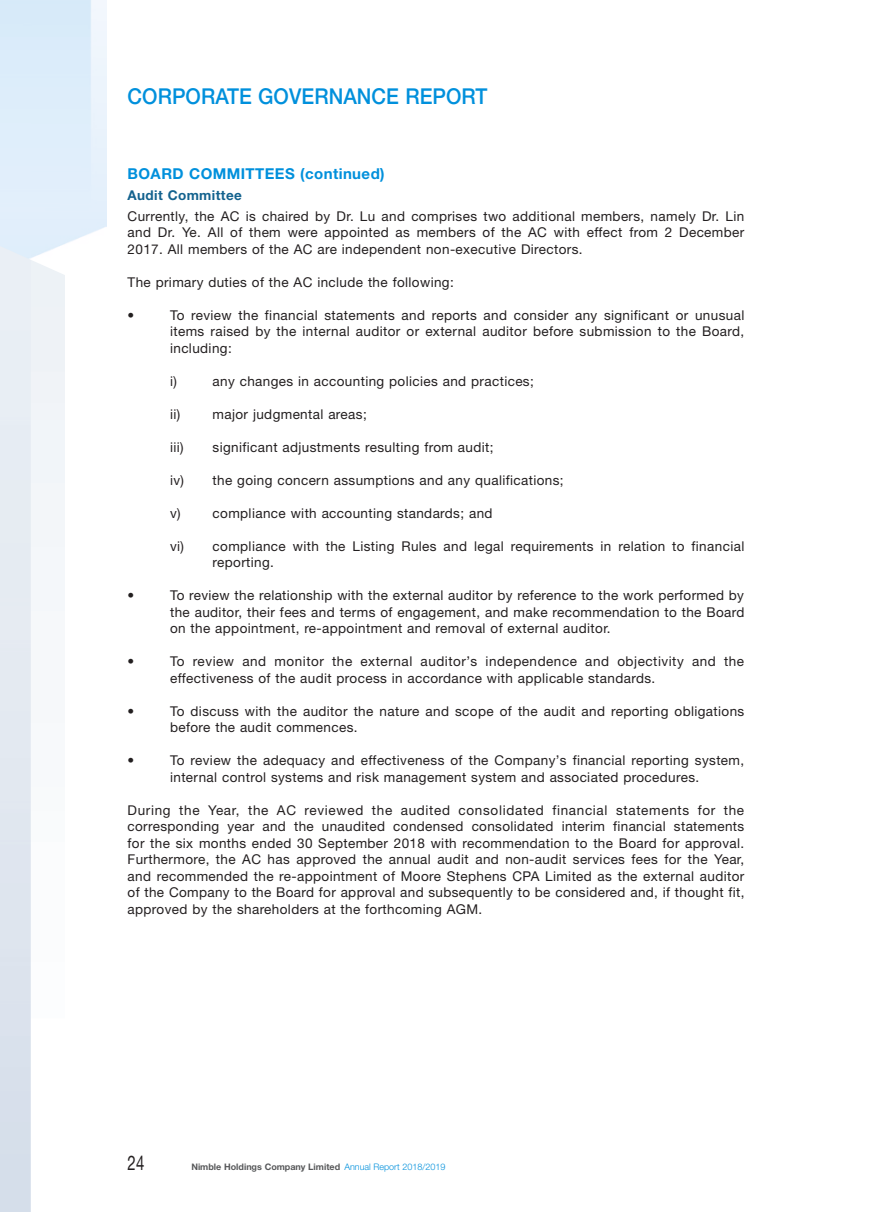
<style>
.page{position:relative;width:893px;height:1212px;background:#fff}
.page>*{position:absolute;margin:0;border:0;box-sizing:border-box;transform-origin:0 0}
.t1{font:500 21.9px "Helvetica Neue LT Std";letter-spacing:.005em;color:#0090dc;scale:.93 1}
.t2{font:20.25px "Helvetica Neue LT Std";color:#231f20;scale:.74 1}
.Heading_1{font:700 15px "Helvetica Neue LT Std";letter-spacing:.03em;color:#0090dc}
.Body_Text{font:13.5px/16.5px "Helvetica Neue LT Std";letter-spacing:.03em;color:#231f20;text-align:justify}
.Heading_2{font:700 13.5px "Helvetica Neue LT Std";letter-spacing:.03em;color:#13628e}
.t3{font:700 9px "Helvetica Neue LT Std";color:#57585a}
.s1{font-weight:300;color:#0090dc}
</style>
<div class="page">
<h1 class="t1" style="left:128px;top:83px;width:388px">CORPORATE GOVERNANCE REPORT</h1>
<p class="Heading_1" style="left:128px;top:165px;width:259px">BOARD COMMITTEES (continued)</p>
<p class="Heading_2" style="left:128px;top:187px;width:116px">Audit Committee</p>
<p class="Body_Text" style="left:128px;top:207px;width:618px">Currently, the AC is chaired by Dr. Lu and comprises two additional members, namely Dr. Lin and Dr. Ye. All of them were appointed as members of the AC with effect from 2 December 2017. All members of the AC are independent non-executive Directors.</p>
<p class="Body_Text" style="left:128px;top:273px;width:328px">The primary duties of the AC include the following:</p>
<p class="Body_Text" style="left:128px;top:306px;width:8px">•</p>
<p class="Body_Text" style="left:170px;top:306px;width:576px">To review the financial statements and reports and consider any significant or unusual items raised by the internal auditor or external auditor before submission to the Board, including:</p>
<p class="Body_Text" style="left:170px;top:372px;width:8px">i)</p>
<p class="Body_Text" style="left:213px;top:372px;width:323px">any changes in accounting policies and practices;</p>
<p class="Body_Text" style="left:170px;top:405px;width:198px">ii) major judgmental areas;</p>
<p class="Body_Text" style="left:170px;top:438px;width:15px">iii)</p>
<p class="Body_Text" style="left:213px;top:438px;width:282px">significant adjustments resulting from audit;</p>
<p class="Body_Text" style="left:170px;top:471px;width:395px">iv) the going concern assumptions and any qualifications;</p>
<p class="Body_Text" style="left:170px;top:504px;width:324px">v) compliance with accounting standards; and</p>
<p class="Body_Text" style="left:213px;top:537px;width:533px;text-indent:-43px">vi) compliance with the Listing Rules and legal requirements in relation to financial reporting.</p>
<p class="Body_Text" style="left:128px;top:587px;width:8px">•</p>
<p class="Body_Text" style="left:170px;top:587px;width:576px">To review the relationship with the external auditor by reference to the work performed by the auditor, their fees and terms of engagement, and make recommendation to the Board on the appointment, re-appointment and removal of external auditor.</p>
<p class="Body_Text" style="left:128px;top:653px;width:8px">•</p>
<p class="Body_Text" style="left:170px;top:653px;width:576px">To review and monitor the external auditor’s independence and objectivity and the effectiveness of the audit process in accordance with applicable standards.</p>
<p class="Body_Text" style="left:128px;top:702px;width:8px">•</p>
<p class="Body_Text" style="left:170px;top:702px;width:576px">To discuss with the auditor the nature and scope of the audit and reporting obligations before the audit commences.</p>
<p class="Body_Text" style="left:128px;top:752px;width:8px">•</p>
<p class="Body_Text" style="left:170px;top:752px;width:576px">To review the adequacy and effectiveness of the Company’s financial reporting system, internal control systems and risk management system and associated procedures.</p>
<p class="Body_Text" style="left:128px;top:801px;width:618px">During the Year, the AC reviewed the audited consolidated financial statements for the corresponding year and the unaudited condensed consolidated interim financial statements for the six months ended 30 September 2018 with recommendation to the Board for approval.<br>Furthermore, the AC has approved the annual audit and non-audit services fees for the Year, and recommended the re-appointment of Moore Stephens CPA Limited as the external auditor of the Company to the Board for approval and subsequently to be considered and, if thought fit, approved by the shareholders at the forthcoming AGM.</p>
<h2 class="t2" style="left:128px;top:1150px;width:25px">24</h2>
<p class="t3" style="left:191px;top:1161px;width:256px">Nimble Holdings Company Limited <span class="s1">Annual Report 2018/2019</span></p>
</div>
